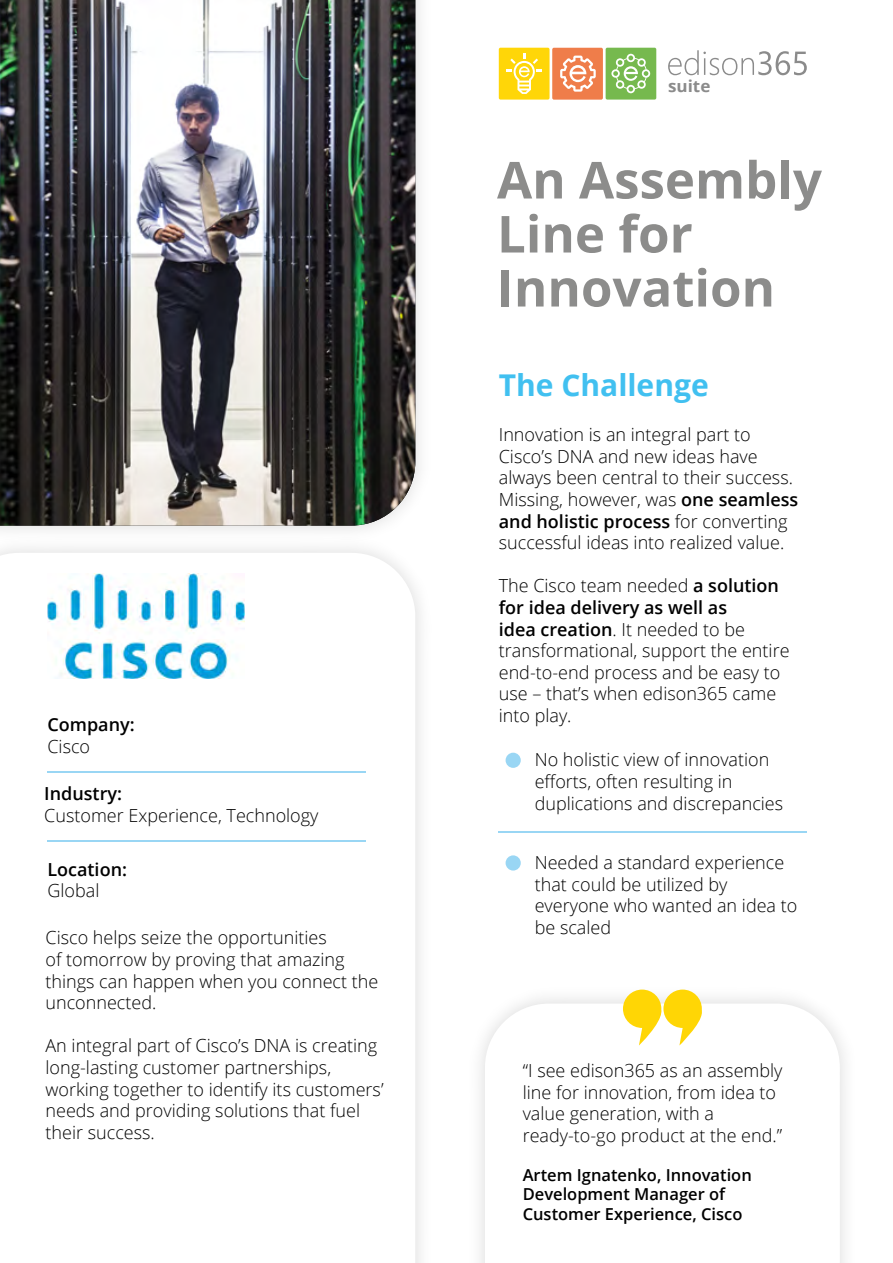
<style>
.page{position:relative;width:893px;height:1263px;background:#fff}
.page>*{position:absolute;margin:0;border:0;box-sizing:border-box;transform-origin:0 0}
.t1{font:700 51px/54px "Open Sans";color:#8c8c8b}
.t2{font:700 30px "Open Sans";color:#41c0f0}
.t3{font:300 18px/21.6px "Open Sans";color:#000}
.t4{font:600 18px "Open Sans";color:#000}
.t5{font:600 16.5px/19.5px "Open Sans";color:#000}
.t6{font:700 16.35px "Open Sans";color:#8b8b8b;scale:1.04 1}
.s1{font-weight:600}
</style>
<div class="page">
<div style="left:466px;top:984px;width:393px;height:279px;background:#000;opacity:.15"></div>
<svg style="left:485px;top:1003px;width:355px;height:260px"></svg>
<div style="left:0;top:0;width:435px;height:545px;background:#fbfbfb"></div>
<img style="left:0;top:0;width:415px;height:526px">
<div style="left:499px;top:48px;width:50px;height:52px;background:#ffd608;border-radius:2px"></div>
<svg style="left:506px;top:53px;width:36px;height:41px"></svg>
<div style="left:552px;top:48px;width:51px;height:52px;background:#ef7d4a;border-radius:2px"></div>
<div style="left:606px;top:48px;width:50px;height:52px;background:#76b94e;border-radius:2px"></div>
<svg style="left:611px;top:54px;width:39px;height:39px"></svg>
<svg style="left:560px;top:56px;width:36px;height:36px"></svg>
<svg style="left:668px;top:50px;width:139px;height:25px"></svg>
<hr style="left:47px;top:771px;width:319px;height:2px;background:#99d6f4">
<hr style="left:47px;top:840px;width:319px;height:2px;background:#99d6f4">
<div style="left:506px;top:753px;width:15px;height:15px;background:#99d6f4;border-radius:50%"></div>
<div style="left:506px;top:855px;width:15px;height:15px;background:#99d6f4;border-radius:50%"></div>
<hr style="left:499px;top:831px;width:308px;height:2px;background:#99d6f4">
<img style="left:47px;top:574px;width:197px;height:104px">
<svg style="left:623px;top:989px;width:79px;height:56px"></svg>
<p class="t4" style="left:47px;top:712px;width:89px">Company:</p>
<p class="t3" style="left:47px;top:735px;width:44px">Cisco</p>
<p class="t4" style="left:44px;top:781px;width:79px">Industry:</p>
<p class="t3" style="left:44px;top:804px;width:276px">Customer Experience, Technology</p>
<p class="t4" style="left:47px;top:857px;width:81px">Location:</p>
<p class="t3" style="left:47px;top:880px;width:53px">Global</p>
<p class="t3" style="left:46px;top:927px;width:334px">Cisco helps seize the opportunities<br>of tomorrow by proving that amazing things can happen when you connect the unconnected.</p>
<p class="t3" style="left:46px;top:1035px;width:340px">An integral part of Cisco’s DNA is creating long-lasting customer partnerships, working together to identify its customers’ needs and providing solutions that fuel their success.</p>
<p class="t6" style="left:668px;top:75px;width:42px">suite</p>
<h1 class="t1" style="left:497px;top:152px;width:326px">An Assembly<br>Line for<br>Innovation</h1>
<h2 class="t2" style="left:499px;top:364px;width:211px">The Challenge</h2>
<p class="t3" style="left:499px;top:423px;width:301px">Innovation is an integral part to Cisco’s DNA and new ideas have always been central to their success.<br>Missing, however, was <span class="s1">one seamless and holistic process</span> for converting successful ideas into realized value.</p>
<p class="t3" style="left:499px;top:575px;width:292px">The Cisco team needed <span class="s1">a solution for idea delivery as well as<br>idea creation</span>. It needed to be transformational, support the entire end-to-end process and be easy to use – that’s when edison365 came into play.</p>
<p class="t3" style="left:535px;top:749px;width:250px">No holistic view of innovation efforts, often resulting in duplications and discrepancies</p>
<p class="t3" style="left:535px;top:851px;width:264px">Needed a standard experience that could be utilized by everyone who wanted an idea to be scaled</p>
<p class="t3" style="left:523px;top:1059px;width:261px">“I see edison365 as an assembly line for innovation, from idea to value generation, with a ready-to-go product at the end.”</p>
<p class="t5" style="left:523px;top:1165px;width:231px">Artem Ignatenko, Innovation<br>Development Manager of<br>Customer Experience, Cisco</p>
</div>
